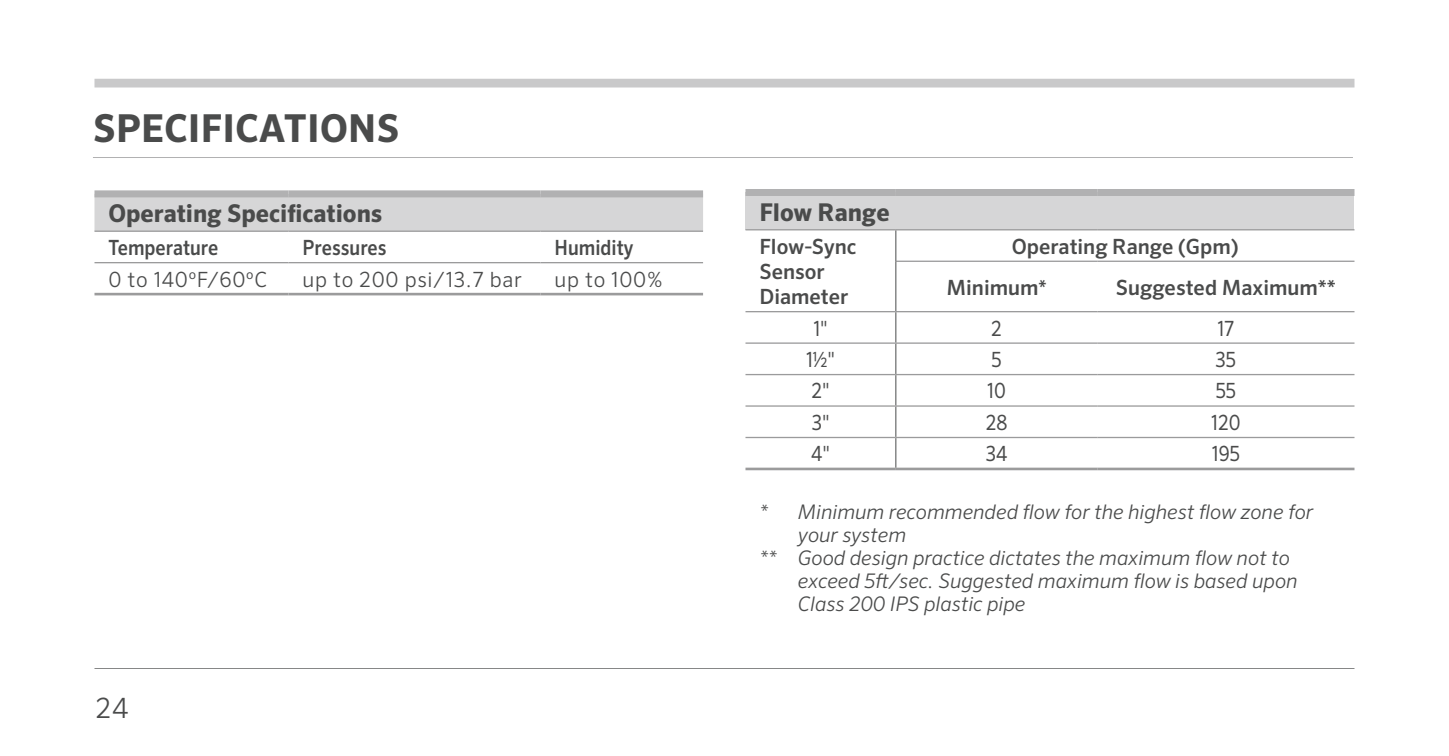
<style>
.page{position:relative;width:1449px;height:756px;background:#fff}
.page>*{position:absolute;margin:0;border:0;box-sizing:border-box;transform-origin:0 0}
.t1{font:700 38.5px "Sero Pro";letter-spacing:.01em;color:#4a4b4b}
.t2{font:300 28px "Sero Pro";color:#4a4b4b}
.t3{font:700 24.5px "Sero Pro";color:#4a4b4b}
.t4{font:500 21px/25.2px "Sero Pro";color:#4a4b4b}
.t5{font:300 21px "Sero Pro";letter-spacing:.035em;color:#4a4b4b}
.t6{font:21px "Sero Pro";color:#4a4b4b;scale:.9 1}
.t7{font:500 21px "Sero Pro";color:#4a4b4b;scale:.9 1}
.t8{font:italic 300 20.3px "Sero Pro";color:#4a4b4b}
</style>
<div class="page">
<div style="left:94px;top:79px;width:1260px;height:9px;background:#c9c9ca"></div>
<hr style="left:94px;top:668px;width:1260px;height:1px;background:#868787">
<div style="left:746px;top:192px;width:608px;height:38px;background:#d6d6d7"></div>
<div style="left:746px;top:189px;width:150px;height:7px;background:#b1b1b2"></div>
<div style="left:896px;top:189px;width:201px;height:7px;background:#b1b1b2"></div>
<div style="left:1097px;top:189px;width:257px;height:7px;background:#b1b1b2"></div>
<hr style="left:746px;top:342px;width:150px;height:2px;background:#9b9b9c">
<hr style="left:896px;top:342px;width:201px;height:2px;background:#9b9b9c">
<hr style="left:1097px;top:342px;width:257px;height:2px;background:#9b9b9c">
<hr style="left:746px;top:374px;width:150px;height:1px;background:#9b9b9c">
<hr style="left:896px;top:374px;width:201px;height:1px;background:#9b9b9c">
<hr style="left:1097px;top:374px;width:257px;height:1px;background:#9b9b9c">
<hr style="left:746px;top:405px;width:150px;height:2px;background:#9b9b9c">
<hr style="left:896px;top:405px;width:201px;height:2px;background:#9b9b9c">
<hr style="left:1097px;top:405px;width:257px;height:2px;background:#9b9b9c">
<hr style="left:746px;top:437px;width:150px;height:1px;background:#9b9b9c">
<hr style="left:896px;top:437px;width:201px;height:1px;background:#9b9b9c">
<hr style="left:1097px;top:437px;width:257px;height:1px;background:#9b9b9c">
<hr style="left:746px;top:229px;width:150px;height:1px;background:#9b9b9c">
<hr style="left:746px;top:311px;width:150px;height:1px;background:#9b9b9c">
<hr style="left:896px;top:229px;width:201px;height:1px;background:#9b9b9c">
<hr style="left:1097px;top:229px;width:257px;height:1px;background:#9b9b9c">
<hr style="left:896px;top:261px;width:201px;height:1px;background:#9b9b9c">
<hr style="left:1097px;top:261px;width:257px;height:1px;background:#9b9b9c">
<hr style="left:896px;top:311px;width:201px;height:1px;background:#9b9b9c">
<hr style="left:1097px;top:311px;width:257px;height:1px;background:#9b9b9c">
<hr style="left:746px;top:468px;width:150px;height:2px;background:#9b9b9c">
<hr style="left:896px;top:468px;width:201px;height:2px;background:#9b9b9c">
<hr style="left:1097px;top:468px;width:257px;height:2px;background:#9b9b9c">
<hr style="left:895px;top:230px;width:1px;height:31px;background:#4a4b4b">
<hr style="left:895px;top:261px;width:1px;height:50px;background:#4a4b4b">
<hr style="left:895px;top:312px;width:1px;height:30px;background:#4a4b4b">
<hr style="left:895px;top:344px;width:1px;height:30px;background:#4a4b4b">
<hr style="left:895px;top:375px;width:1px;height:30px;background:#4a4b4b">
<hr style="left:895px;top:407px;width:1px;height:30px;background:#4a4b4b">
<hr style="left:895px;top:438px;width:1px;height:30px;background:#4a4b4b">
<div style="left:94px;top:197px;width:609px;height:34px;background:#d6d6d7"></div>
<hr style="left:94px;top:231px;width:195px;height:1px;background:#9b9b9c">
<hr style="left:289px;top:231px;width:252px;height:1px;background:#9b9b9c">
<hr style="left:541px;top:231px;width:162px;height:1px;background:#9b9b9c">
<div style="left:94px;top:190px;width:195px;height:7px;background:#b1b1b2"></div>
<div style="left:289px;top:190px;width:252px;height:7px;background:#b1b1b2"></div>
<div style="left:541px;top:190px;width:162px;height:7px;background:#b1b1b2"></div>
<hr style="left:94px;top:262px;width:195px;height:1px;background:#9b9b9c">
<hr style="left:289px;top:262px;width:252px;height:1px;background:#9b9b9c">
<hr style="left:541px;top:262px;width:162px;height:1px;background:#9b9b9c">
<hr style="left:94px;top:293px;width:195px;height:2px;background:#9b9b9c">
<hr style="left:289px;top:293px;width:252px;height:2px;background:#9b9b9c">
<hr style="left:541px;top:293px;width:162px;height:2px;background:#9b9b9c">
<hr style="left:93px;top:157px;width:1260px;height:1px;background:#b1b1b2">
<h1 class="t1" style="left:93px;top:105px;width:308px">SPECIFICATIONS</h1>
<p class="t3" style="left:108px;top:198px;width:275px">Operating Specifications</p>
<p class="t7" style="left:108px;top:235px;width:124px">Temperature</p>
<p class="t7" style="left:303px;top:235px;width:95px">Pressures</p>
<p class="t7" style="left:555px;top:235px;width:89px">Humidity</p>
<p class="t5" style="left:108px;top:267px;width:160px">0 to 140ºF/60ºC</p>
<p class="t5" style="left:303px;top:267px;width:221px">up to 200 psi/13.7 bar</p>
<p class="t5" style="left:555px;top:267px;width:110px">up to 100%</p>
<h2 class="t2" style="left:95px;top:692px;width:35px">24</h2>
<p class="t3" style="left:760px;top:197px;width:132px">Flow Range</p>
<p class="t4" style="left:760px;top:234px;width:98px">Flow-Sync<br>Sensor<br>Diameter</p>
<p class="t4" style="left:946px;top:226px;width:294px;line-height:40.9px;text-indent:65px">Operating Range (Gpm)<br>Minimum*</p>
<p class="t4" style="left:1116px;top:275px;width:222px">Suggested Maximum**</p>
<p class="t6" style="left:813px;top:316px;width:18px">1"</p>
<p class="t6" style="left:991px;top:316px;width:13px">2</p>
<p class="t6" style="left:1217px;top:316px;width:20px">17</p>
<p class="t6" style="left:806px;top:347px;width:34px">1½"</p>
<p class="t6" style="left:991px;top:347px;width:13px">5</p>
<p class="t6" style="left:1216px;top:347px;width:24px">35</p>
<p class="t6" style="left:812px;top:379px;width:22px">2"</p>
<p class="t6" style="left:987px;top:379px;width:22px">10</p>
<p class="t6" style="left:1216px;top:379px;width:24px">55</p>
<p class="t6" style="left:812px;top:410px;width:21px">3"</p>
<p class="t6" style="left:986px;top:410px;width:26px">28</p>
<p class="t6" style="left:1211px;top:410px;width:34px">120</p>
<p class="t6" style="left:811px;top:441px;width:22px">4"</p>
<p class="t6" style="left:986px;top:441px;width:25px">34</p>
<p class="t6" style="left:1212px;top:441px;width:33px">195</p>
<p class="t8" style="left:760px;top:500px;width:555px">* Minimum recommended flow for the highest flow zone for</p>
<p class="t8" style="left:798px;top:523px;width:110px">your system</p>
<p class="t8" style="left:760px;top:546px;width:532px">** Good design practice dictates the maximum flow not to</p>
<p class="t8" style="left:798px;top:569px;width:501px">exceed 5ft/sec. Suggested maximum flow is based upon</p>
<p class="t8" style="left:798px;top:592px;width:229px">Class 200 IPS plastic pipe</p>
</div>
